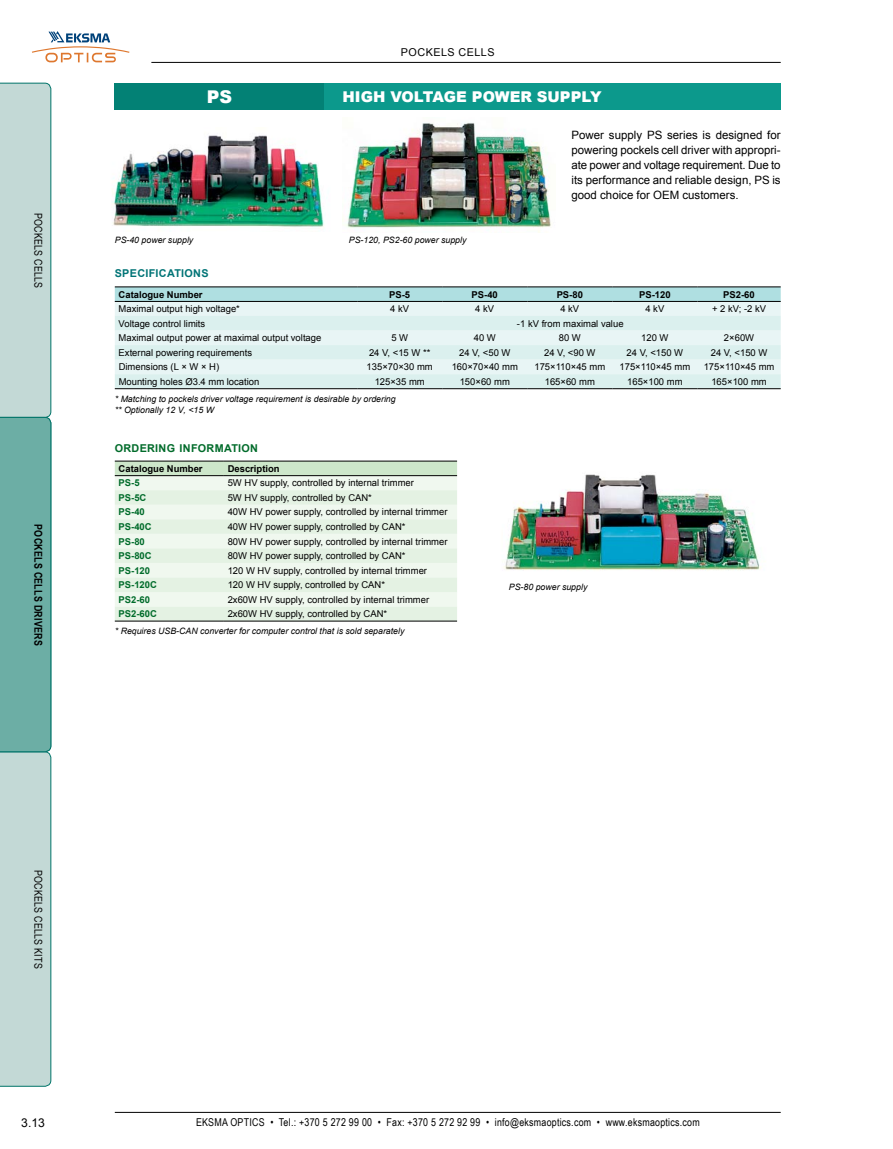
<style>
.page{position:relative;width:893px;height:1149px;background:#fff}
.page>*{position:absolute;margin:0;border:0;box-sizing:border-box;transform-origin:0 0}
.t1{font:900 17.55px "Arial";color:#fff}
.t2{font:900 14.85px "Arial";color:#fff}
.t3{font:12.15px "Arial";color:#000}
.t4{font:11.55px/14.9px "Arial";color:#000;text-align:justify}
.t5{font:10.8px "Arial Narrow";letter-spacing:.025em;color:#000}
.t6{font:700 10.8px "Arial Narrow";letter-spacing:.025em;color:#000}
.t7{font:700 10.8px "Arial";letter-spacing:.03em;color:#006b2a}
.t8{font:700 10.8px "Arial";letter-spacing:.03em;color:#007476}
.t9{font:10.8px "Arial";letter-spacing:.04em;color:#000}
.t10{font:9.45px "Arial";color:#000}
.t11{font:700 9.45px "Arial";color:#000}
.t12{font:700 9.45px "Arial";color:#006b2a}
.t13{font:italic 8.7px/10.8px "Arial";color:#000}
</style>
<div class="page">
<hr style="left:115px;top:1111px;width:666px;height:1px;background:#000">
<hr style="left:151px;top:62px;width:630px;height:1px;background:#000">
<svg style="left:32px;top:31px;width:97px;height:31px"></svg>
<svg style="left:0;top:83px;width:51px;height:1003px;background:#a5cac5"></svg>
<img style="left:112px;top:135px;width:212px;height:92px">
<img style="left:342px;top:123px;width:209px;height:109px">
<div style="left:323px;top:83px;width:458px;height:27px;background:#0c998c"></div>
<div style="left:115px;top:83px;width:209px;height:27px;background:#038175"></div>
<svg style="left:115px;top:287px;width:666px;height:14px;background:#a9d7d9"></svg>
<div style="left:115px;top:302px;width:666px;height:14px;background:#e8f5f5"></div>
<svg style="left:115px;top:316px;width:666px;height:72px;background:#e0f2f0"></svg>
<hr style="left:115px;top:286px;width:242px;height:1px;background:#000">
<hr style="left:357px;top:286px;width:85px;height:1px;background:#000">
<hr style="left:442px;top:286px;width:85px;height:1px;background:#000">
<hr style="left:527px;top:286px;width:85px;height:1px;background:#000">
<hr style="left:612px;top:286px;width:85px;height:1px;background:#000">
<hr style="left:697px;top:286px;width:84px;height:1px;background:#000">
<hr style="left:115px;top:301px;width:242px;height:1px;background:#000">
<hr style="left:357px;top:301px;width:85px;height:1px;background:#000">
<hr style="left:442px;top:301px;width:85px;height:1px;background:#000">
<hr style="left:527px;top:301px;width:85px;height:1px;background:#000">
<hr style="left:612px;top:301px;width:85px;height:1px;background:#000">
<hr style="left:697px;top:301px;width:84px;height:1px;background:#000">
<hr style="left:115px;top:388px;width:242px;height:1px;background:#000">
<hr style="left:357px;top:388px;width:85px;height:1px;background:#000">
<hr style="left:442px;top:388px;width:85px;height:1px;background:#000">
<hr style="left:527px;top:388px;width:85px;height:1px;background:#000">
<hr style="left:612px;top:388px;width:85px;height:1px;background:#000">
<hr style="left:697px;top:388px;width:84px;height:1px;background:#000">
<svg style="left:115px;top:461px;width:342px;height:14px;background:#c4ddc1"></svg>
<svg style="left:115px;top:476px;width:342px;height:14px;fill:#f0f8ef"></svg>
<svg style="left:115px;top:490px;width:342px;height:130px;fill:#e4f2e3"></svg>
<hr style="left:115px;top:460px;width:109px;height:1px;background:#000">
<hr style="left:224px;top:460px;width:233px;height:1px;background:#000">
<hr style="left:115px;top:475px;width:109px;height:1px;background:#000">
<hr style="left:224px;top:475px;width:233px;height:1px;background:#000">
<hr style="left:115px;top:620px;width:109px;height:1px;background:#000">
<hr style="left:224px;top:620px;width:233px;height:1px;background:#000">
<img style="left:504px;top:474px;width:257px;height:97px">
<p class="t9" style="left:401px;top:45px;width:95px">Pockels Cells</p>
<h1 class="t1" style="left:207px;top:84px;width:26px">PS</h1>
<h2 class="t2" style="left:342px;top:86px;width:261px">HIGH VOLTAGE POWER SUPPLY</h2>
<p class="t5" style="left:46px;top:213px;width:77px;rotate:90deg">Pockels Cells</p>
<p class="t6" style="left:47px;top:524px;width:123px;rotate:90deg">Pockels Cells Drivers</p>
<p class="t13" style="left:115px;top:234px;width:80px">PS-40 power supply</p>
<p class="t13" style="left:349px;top:234px;width:119px">PS-120, PS2-60 power supply</p>
<p class="t4" style="left:571px;top:128px;width:211px">Power supply PS series is designed for powering pockels cell driver with appropri&shy;ate power and voltage requirement. Due to its performance and reliable design, PS is good choice for OEM customers.</p>
<p class="t8" style="left:115px;top:266px;width:95px">Specifications</p>
<p class="t11" style="left:119px;top:288px;width:86px">Catalogue Number</p>
<p class="t11" style="left:389px;top:288px;width:23px">PS-5</p>
<p class="t11" style="left:472px;top:288px;width:28px">PS-40</p>
<p class="t11" style="left:557px;top:288px;width:28px">PS-80</p>
<p class="t11" style="left:639px;top:288px;width:33px">PS-120</p>
<p class="t11" style="left:723px;top:288px;width:33px">PS2-60</p>
<p class="t10" style="left:119px;top:302px;width:123px">Maximal output high voltage*</p>
<p class="t10" style="left:390px;top:302px;width:20px">4 kV</p>
<p class="t10" style="left:475px;top:302px;width:20px">4 kV</p>
<p class="t10" style="left:560px;top:302px;width:20px">4 kV</p>
<p class="t10" style="left:645px;top:302px;width:20px">4 kV</p>
<p class="t10" style="left:712px;top:302px;width:56px">+ 2 kV; -2 kV</p>
<p class="t10" style="left:119px;top:317px;width:88px">Voltage control limits</p>
<p class="t10" style="left:517px;top:317px;width:108px">-1 kV from maximal value</p>
<p class="t10" style="left:119px;top:331px;width:204px">Maximal output power at maximal output voltage</p>
<p class="t10" style="left:391px;top:331px;width:18px">5 W</p>
<p class="t10" style="left:474px;top:331px;width:24px">40 W</p>
<p class="t10" style="left:559px;top:331px;width:24px">80 W</p>
<p class="t10" style="left:641px;top:331px;width:29px">120 W</p>
<p class="t10" style="left:724px;top:331px;width:32px">2×60W</p>
<p class="t10" style="left:119px;top:346px;width:135px">External powering requirements</p>
<p class="t10" style="left:369px;top:346px;width:63px">24 V, &lt;15 W **</p>
<p class="t10" style="left:459px;top:346px;width:53px">24 V, &lt;50 W</p>
<p class="t10" style="left:544px;top:346px;width:53px">24 V, &lt;90 W</p>
<p class="t10" style="left:627px;top:346px;width:58px">24 V, &lt;150 W</p>
<p class="t10" style="left:711px;top:346px;width:58px">24 V, &lt;150 W</p>
<p class="t10" style="left:119px;top:361px;width:102px">Dimensions (L × W × H)</p>
<p class="t10" style="left:367px;top:361px;width:68px">135×70×30 mm</p>
<p class="t10" style="left:452px;top:361px;width:68px">160×70×40 mm</p>
<p class="t10" style="left:534px;top:361px;width:72px">175×110×45 mm</p>
<p class="t10" style="left:619px;top:361px;width:72px">175×110×45 mm</p>
<p class="t10" style="left:704px;top:361px;width:72px">175×110×45 mm</p>
<p class="t10" style="left:119px;top:375px;width:142px">Mounting holes Ø3.4 mm location</p>
<p class="t10" style="left:375px;top:375px;width:52px">125×35 mm</p>
<p class="t10" style="left:460px;top:375px;width:52px">150×60 mm</p>
<p class="t10" style="left:545px;top:375px;width:52px">165×60 mm</p>
<p class="t10" style="left:627px;top:375px;width:57px">165×100 mm</p>
<p class="t10" style="left:711px;top:375px;width:57px">165×100 mm</p>
<p class="t13" style="left:115px;top:393px;width:282px">* Matching to pockels driver voltage requirement is desirable by ordering ** Optionally 12 V, &lt;15 W</p>
<p class="t7" style="left:115px;top:440px;width:73px">ORDERING INFO</p>
<p class="t7" style="left:207px;top:440px;width:37px">RMATION</p>
<p class="t11" style="left:119px;top:462px;width:86px">Catalogue Number</p>
<p class="t11" style="left:228px;top:462px;width:53px">Description</p>
<p class="t12" style="left:119px;top:476px;width:23px">PS-5</p>
<p class="t10" style="left:228px;top:476px;width:188px">5W HV supply, controlled by internal trimmer</p>
<p class="t12" style="left:119px;top:491px;width:28px">PS-5C</p>
<p class="t10" style="left:228px;top:491px;width:146px">5W HV supply, controlled by CAN*</p>
<p class="t12" style="left:119px;top:505px;width:28px">PS-40</p>
<p class="t10" style="left:228px;top:506px;width:221px">40W HV power supply, controlled by internal trimmer</p>
<p class="t12" style="left:119px;top:520px;width:34px">PS-40C</p>
<p class="t10" style="left:228px;top:520px;width:179px">40W HV power supply, controlled by CAN*</p>
<p class="t12" style="left:119px;top:534px;width:28px">PS-80</p>
<p class="t10" style="left:228px;top:535px;width:221px">80W HV power supply, controlled by internal trimmer</p>
<p class="t12" style="left:119px;top:549px;width:34px">PS-80C</p>
<p class="t10" style="left:228px;top:549px;width:179px">80W HV power supply, controlled by CAN*</p>
<p class="t12" style="left:119px;top:564px;width:33px">PS-120</p>
<p class="t10" style="left:228px;top:564px;width:201px">120 W HV supply, controlled by internal trimmer</p>
<p class="t12" style="left:119px;top:578px;width:39px">PS-120C</p>
<p class="t10" style="left:228px;top:578px;width:159px">120 W HV supply, controlled by CAN*</p>
<p class="t12" style="left:119px;top:593px;width:33px">PS2-60</p>
<p class="t10" style="left:228px;top:593px;width:203px">2x60W HV supply, controlled by internal trimmer</p>
<p class="t12" style="left:119px;top:607px;width:39px">PS2-60C</p>
<p class="t10" style="left:228px;top:607px;width:161px">2x60W HV supply, controlled by CAN*</p>
<p class="t13" style="left:115px;top:625px;width:291px">* Requires USB-CAN converter for computer control that is sold separately</p>
<p class="t13" style="left:509px;top:582px;width:80px">PS-80 power supply</p>
<p class="t5" style="left:46px;top:869px;width:100px;rotate:90deg">Pockels Cells Kits</p>
<p class="t3" style="left:21px;top:1114px;width:25px">3.13</p>
<p class="t5" style="left:196px;top:1114px;width:505px">EKSMA OPTICS • Tel.: +370 5 272 99 00 • Fax: +370 5 272 92 99 • info@eksmaoptics.com • www.eksmaoptics.com</p>
</div>
